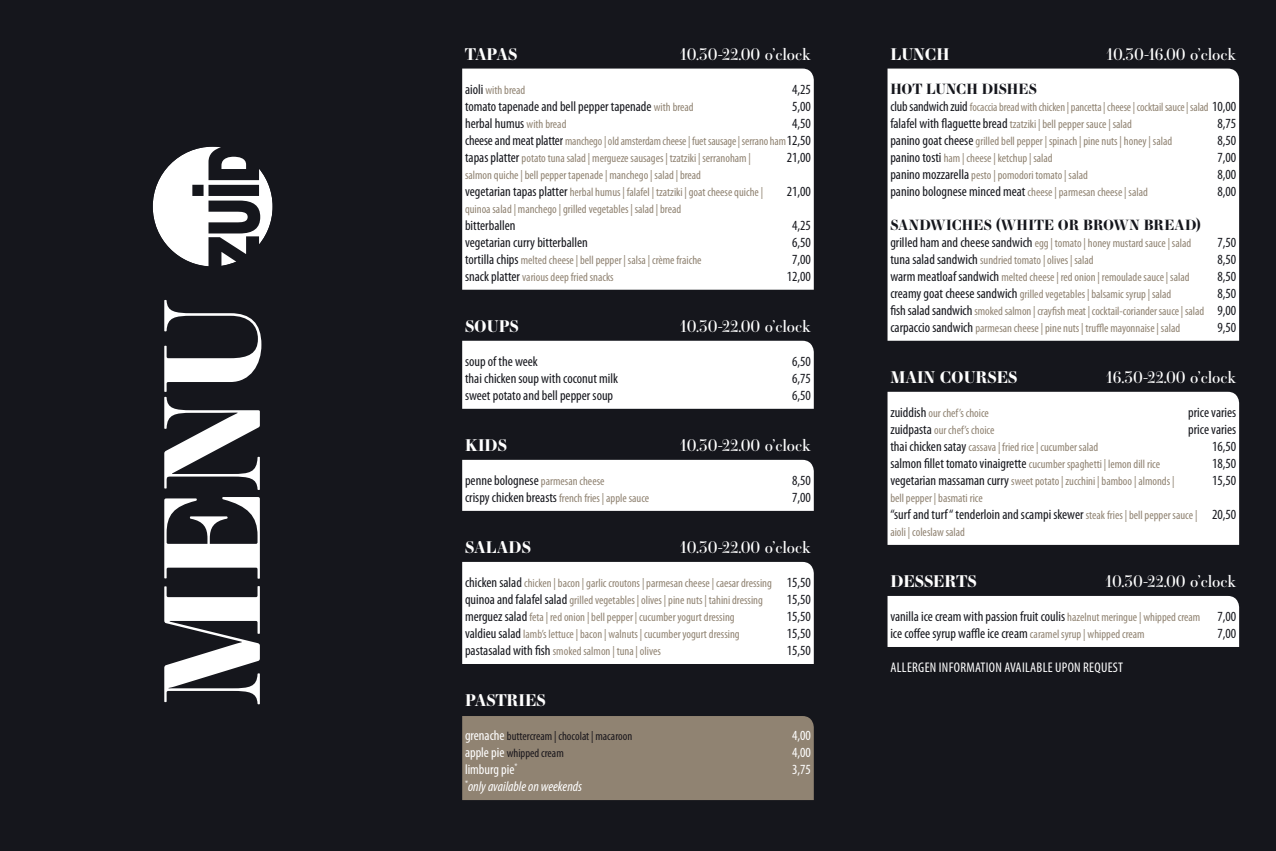
<style>
.page{position:relative;width:1276px;height:851px;background:#fff}
.page>*{position:absolute;margin:0;border:0;box-sizing:border-box;transform-origin:0 0}
.t1{font:16px "Essonnes Display";color:#fff}
.t2{font:700 16px "Essonnes Display";color:#fff}
.t3{font:condensed 14px/17px "Myriad Pro";color:#15161c}
.t4{font:condensed 14px "Myriad Pro";letter-spacing:.02em;color:#fff}
.t5{font:700 14px "Essonnes Display";letter-spacing:.015em;color:#15161c}
.t6{font:italic condensed 14px "Myriad Pro";color:#fff}
.t7{font:condensed 14px "Myriad Pro";color:#fff}
.t8{font:condensed 12px/17px "Myriad Pro";color:#908372}
.t9{font:condensed 12px "Myriad Pro";color:#1a171c}
.s1{font-size:14px;color:#15161c}
.s2{font-size:12px;color:#908372}
.s3{font-size:14px;color:#fff}
</style>
<div class="page">
<div style="left:0;top:0;width:1276px;height:850px;background:#15161c"></div>
<div style="left:462px;top:69px;width:352px;height:221px;background:#fff"></div>
<div style="left:462px;top:460px;width:352px;height:51px;background:#fff"></div>
<div style="left:462px;top:341px;width:352px;height:68px;background:#fff"></div>
<div style="left:462px;top:562px;width:352px;height:102px;background:#fff"></div>
<div style="left:887px;top:392px;width:352px;height:153px;background:#fff"></div>
<div style="left:887px;top:596px;width:352px;height:51px;background:#fff"></div>
<div style="left:887px;top:69px;width:352px;height:272px;background:#fff"></div>
<div style="left:462px;top:716px;width:352px;height:84px;background:#908372"></div>
<svg style="left:153px;top:147px;width:119px;height:119px"></svg>
<svg style="left:164px;top:300px;width:97px;height:404px"></svg>
<h1 class="t2" style="left:465px;top:42px;width:54px">TAPAS</h1>
<h1 class="t1" style="left:680px;top:43px;width:132px">10.30-22.00 o’clock</h1>
<p class="t8" style="left:465px;top:81px;width:62px"><span class="s1">aioli</span> with bread</p>
<p class="t3" style="left:792px;top:80px;width:20px">4,25</p>
<p class="t3" style="left:465px;top:97px;width:230px">tomato tapenade and bell pepper tapenade <span class="s2">with bread</span></p>
<p class="t3" style="left:792px;top:97px;width:20px">5,00</p>
<p class="t3" style="left:465px;top:114px;width:103px">herbal humus <span class="s2">with bread</span></p>
<p class="t3" style="left:792px;top:114px;width:20px">4,50</p>
<p class="t8" style="left:465px;top:132px;width:347px"><span class="s1">cheese and meat platter</span> manchego | old amsterdam cheese | fuet sausage | serrano ham<span class="s1">12,50 tapas platter</span> potato tuna salad | mergueze sausages | tzatziki | serranoham |</p>
<p class="t3" style="left:786px;top:148px;width:26px">21,00</p>
<p class="t8" style="left:465px;top:166px;width:300px">salmon quiche | bell pepper tapenade | manchego | salad | bread<br><span class="s1">vegetarian tapas platter</span> herbal humus | falafel | tzatziki | goat cheese quiche |</p>
<p class="t3" style="left:786px;top:182px;width:26px">21,00</p>
<p class="t8" style="left:465px;top:200px;width:218px">quinoa salad | manchego | grilled vegetables | salad | bread</p>
<p class="t3" style="left:465px;top:216px;width:52px">bitterballen</p>
<p class="t3" style="left:792px;top:216px;width:20px">4,25</p>
<p class="t3" style="left:465px;top:233px;width:124px">vegetarian curry bitterballen</p>
<p class="t3" style="left:792px;top:233px;width:20px">6,50</p>
<p class="t8" style="left:465px;top:251px;width:238px"><span class="s1">tortilla chips</span> melted cheese | bell pepper | salsa | crème fraiche</p>
<p class="t3" style="left:792px;top:250px;width:20px">7,00</p>
<p class="t8" style="left:465px;top:268px;width:150px"><span class="s1">snack platter</span> various deep fried snacks</p>
<p class="t3" style="left:786px;top:267px;width:26px">12,00</p>
<h1 class="t2" style="left:465px;top:314px;width:55px">SOUPS</h1>
<h1 class="t1" style="left:680px;top:315px;width:132px">10.30-22.00 o’clock</h1>
<p class="t3" style="left:465px;top:352px;width:74px">soup of the week</p>
<p class="t3" style="left:792px;top:352px;width:20px">6,50</p>
<p class="t3" style="left:465px;top:369px;width:155px">thai chicken soup with coconut milk</p>
<p class="t3" style="left:792px;top:369px;width:20px">6,75</p>
<p class="t3" style="left:465px;top:386px;width:150px">sweet potato and bell pepper soup</p>
<p class="t3" style="left:792px;top:386px;width:20px">6,50</p>
<h1 class="t2" style="left:465px;top:433px;width:43px">KIDS</h1>
<h1 class="t1" style="left:680px;top:434px;width:132px">10.30-22.00 o’clock</h1>
<p class="t3" style="left:465px;top:471px;width:141px">penne bolognese <span class="s2">parmesan cheese</span></p>
<p class="t3" style="left:792px;top:471px;width:20px">8,50</p>
<p class="t8" style="left:465px;top:489px;width:186px"><span class="s1">crispy chicken breasts</span> french fries | apple sauce</p>
<p class="t3" style="left:792px;top:488px;width:20px">7,00</p>
<h1 class="t2" style="left:465px;top:535px;width:67px">SALADS</h1>
<h1 class="t1" style="left:680px;top:536px;width:132px">10.30-22.00 o’clock</h1>
<p class="t8" style="left:465px;top:574px;width:347px"><span class="s1">chicken salad</span> chicken | bacon | garlic croutons | parmesan cheese | caesar dressing <span class="s1">15,50 quinoa and falafel salad</span> grilled vegetables | olives | pine nuts | tahini dressing</p>
<p class="t3" style="left:786px;top:590px;width:26px">15,50</p>
<p class="t8" style="left:465px;top:608px;width:271px"><span class="s1">merguez salad</span> feta | red onion | bell pepper | cucumber yogurt dressing</p>
<p class="t3" style="left:786px;top:607px;width:26px">15,50</p>
<p class="t8" style="left:465px;top:625px;width:276px"><span class="s1">valdieu salad</span> lamb’s lettuce | bacon | walnuts | cucumber yogurt dressing</p>
<p class="t3" style="left:786px;top:624px;width:26px">15,50</p>
<p class="t8" style="left:465px;top:642px;width:197px"><span class="s1">pastasalad with fish</span> smoked salmon | tuna | olives</p>
<p class="t3" style="left:786px;top:641px;width:26px">15,50</p>
<h1 class="t2" style="left:465px;top:688px;width:82px">PASTRIES</h1>
<p class="t9" style="left:465px;top:728px;width:169px"><span class="s3">grenache</span> buttercream | chocolat | macaroon</p>
<p class="t4" style="left:792px;top:726px;width:20px">4,00</p>
<p class="t9" style="left:465px;top:745px;width:100px"><span class="s3">apple pie</span> whipped cream</p>
<p class="t4" style="left:792px;top:743px;width:20px">4,00</p>
<p class="t7" style="left:465px;top:760px;width:54px">limburg pie<sup>*</sup></p>
<p class="t4" style="left:792px;top:760px;width:20px">3,75</p>
<p class="t6" style="left:465px;top:777px;width:119px"><sup>*</sup>only available on weekends</p>
<h1 class="t2" style="left:890px;top:42px;width:61px">LUNCH</h1>
<h1 class="t1" style="left:1106px;top:43px;width:131px">10.30-16.00 o’clock</h1>
<p class="t5" style="left:890px;top:78px;width:148px">HOT LUNCH DISHES</p>
<p class="t8" style="left:890px;top:98px;width:347px"><span class="s1">club sandwich zuid</span> focaccia bread with chicken | pancetta | cheese | cocktail sauce | salad <span class="s1">10,00 falafel with flaguette bread</span> tzatziki | bell pepper sauce | salad</p>
<p class="t3" style="left:1217px;top:114px;width:20px">8,75</p>
<p class="t8" style="left:890px;top:132px;width:283px"><span class="s1">panino goat cheese</span> grilled bell pepper | spinach | pine nuts | honey | salad</p>
<p class="t3" style="left:1217px;top:131px;width:20px">8,50</p>
<p class="t8" style="left:890px;top:149px;width:164px"><span class="s1">panino tosti</span> ham | cheese | ketchup | salad</p>
<p class="t3" style="left:1217px;top:148px;width:20px">7,00</p>
<p class="t8" style="left:890px;top:166px;width:199px"><span class="s1">panino mozzarella</span> pesto | pomodori tomato | salad</p>
<p class="t3" style="left:1217px;top:165px;width:20px">8,00</p>
<p class="t8" style="left:890px;top:183px;width:259px"><span class="s1">panino bolognese minced meat</span> cheese | parmesan cheese | salad</p>
<p class="t3" style="left:1217px;top:182px;width:20px">8,00</p>
<p class="t5" style="left:890px;top:214px;width:312px">SANDWICHES (WHITE OR BROWN BREAD)</p>
<p class="t8" style="left:890px;top:234px;width:302px"><span class="s1">grilled ham and cheese sandwich</span> egg | tomato | honey mustard sauce | salad</p>
<p class="t3" style="left:1217px;top:233px;width:20px">7,50</p>
<p class="t8" style="left:890px;top:251px;width:205px"><span class="s1">tuna salad sandwich</span> sundried tomato | olives | salad</p>
<p class="t3" style="left:1217px;top:250px;width:20px">8,50</p>
<p class="t8" style="left:890px;top:268px;width:301px"><span class="s1">warm meatloaf sandwich</span> melted cheese | red onion | remoulade sauce | salad</p>
<p class="t3" style="left:1217px;top:267px;width:20px">8,50</p>
<p class="t8" style="left:890px;top:285px;width:282px"><span class="s1">creamy goat cheese sandwich</span> grilled vegetables | balsamic syrup | salad</p>
<p class="t3" style="left:1217px;top:284px;width:20px">8,50</p>
<p class="t8" style="left:890px;top:302px;width:347px"><span class="s1">fish salad sandwich</span> smoked salmon | crayfish meat | cocktail-coriander sauce | salad <span class="s1">9,00 carpaccio sandwich</span> parmesan cheese | pine nuts | truffle mayonnaise | salad</p>
<p class="t3" style="left:1217px;top:318px;width:20px">9,50</p>
<h1 class="t2" style="left:890px;top:365px;width:129px">MAIN COURSES</h1>
<h1 class="t1" style="left:1106px;top:366px;width:132px">16.30-22.00 o’clock</h1>
<p class="t8" style="left:890px;top:404px;width:100px"><span class="s1">zuiddish</span> our chef’s choice</p>
<p class="t3" style="left:1188px;top:403px;width:50px">price varies</p>
<p class="t8" style="left:890px;top:421px;width:106px"><span class="s1">zuidpasta</span> our chef’s choice</p>
<p class="t3" style="left:1188px;top:420px;width:50px">price varies</p>
<p class="t8" style="left:890px;top:438px;width:209px"><span class="s1">thai chicken satay</span> cassava | fried rice | cucumber salad</p>
<p class="t3" style="left:1212px;top:437px;width:26px">16,50</p>
<p class="t8" style="left:890px;top:455px;width:271px"><span class="s1">salmon fillet tomato vinaigrette</span> cucumber spaghetti | lemon dill rice</p>
<p class="t3" style="left:1212px;top:454px;width:26px">18,50</p>
<p class="t8" style="left:890px;top:472px;width:286px"><span class="s1">vegetarian massaman curry</span> sweet potato | zucchini | bamboo | almonds |</p>
<p class="t3" style="left:1212px;top:471px;width:26px">15,50</p>
<p class="t8" style="left:890px;top:489px;width:94px">bell pepper | basmati rice</p>
<p class="t3" style="left:890px;top:505px;width:347px">“surf and turf “ tenderloin and scampi skewer <span class="s2">steak fries | bell pepper sauce |</span> 20,50</p>
<p class="t8" style="left:890px;top:523px;width:76px">aioli | coleslaw salad</p>
<h1 class="t2" style="left:890px;top:569px;width:88px">DESSERTS</h1>
<h1 class="t1" style="left:1105px;top:570px;width:132px">10.30-22.00 o’clock</h1>
<p class="t3" style="left:890px;top:607px;width:347px">vanilla ice cream with passion fruit coulis <span class="s2">hazelnut meringue | whipped cream</span> 7,00 ice coffee syrup waffle ice cream <span class="s2">caramel syrup | whipped cream</span></p>
<p class="t3" style="left:1217px;top:624px;width:20px">7,00</p>
<p class="t4" style="left:890px;top:658px;width:234px">ALLERGEN INFORMATION AVAILABLE UPON REQUEST</p>
</div>
